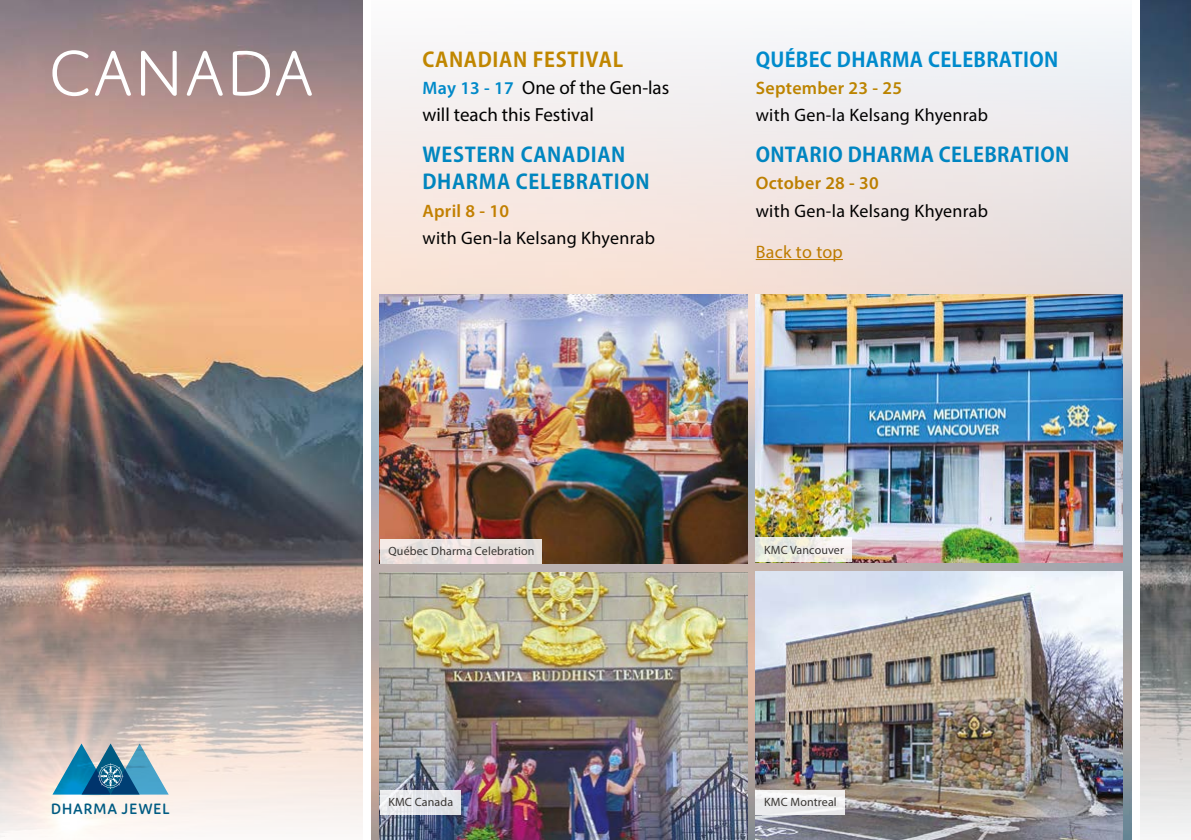
<style>
.page{position:relative;width:1191px;height:840px;background:#fff}
.page>*{position:absolute;margin:0;border:0;box-sizing:border-box;transform-origin:0 0}
.t1{font:300 68px "Domus Titling";letter-spacing:-.01em;color:#fff}
.t2{font:700 20px/27px "Koz Go Pro";letter-spacing:.015em;color:#0092d4}
.t3{font:700 20px "Koz Go Pro";letter-spacing:.03em;color:#c88d00}
.t4{font:19px/27px "Myriad Pro";color:#000}
.t5{font:18px "Myriad Pro";letter-spacing:.015em;color:#000}
.t6{font:600 18px "Myriad Pro";letter-spacing:.015em;color:#c88d00}
.t7{font:18px "Myriad Pro";letter-spacing:.015em;color:#c88d00}
.t8{font:600 16px "Domus";letter-spacing:.065em;color:#005b82}
.t9{font:12px "Myriad Pro";letter-spacing:.01em;color:#383532}
.s1{font-weight:600;font-size:18px;color:#0092d4}
</style>
<div class="page">
<img style="left:0;top:0;width:1191px;height:837px">
<div style="left:363px;top:0;width:777px;height:839px;background:#fff"></div>
<img style="left:371px;top:28px;width:760px;height:811px">
<hr style="left:755px;top:259px;width:88px;height:1px;background:#c88d00">
<img style="left:380px;top:572px;width:367px;height:267px">
<img style="left:755px;top:571px;width:368px;height:268px">
<img style="left:755px;top:295px;width:368px;height:266px">
<img style="left:380px;top:295px;width:367px;height:268px">
<svg style="left:52px;top:743px;width:117px;height:51px;background:#6fa1b7"></svg>
<div style="left:380px;top:789px;width:81px;height:25px;background:linear-gradient(to right,#ecedf0,#dfe1e7)"></div>
<svg style="left:380px;top:539px;width:161px;height:24px;background:#ebe1df"></svg>
<div style="left:755px;top:789px;width:90px;height:25px;background:linear-gradient(to right,#eeeef0,#f1f0f0)"></div>
<svg style="left:755px;top:537px;width:97px;height:24px"></svg>
<h1 class="t1" style="left:48px;top:35px;width:268px">CANADA</h1>
<p class="t3" style="left:422px;top:47px;width:202px">CANADIAN FESTIVAL</p>
<p class="t4" style="left:422px;top:74px;width:248px"><span class="s1">May 13 - 17</span> One of the Gen-las will teach this Festival</p>
<p class="t2" style="left:422px;top:143px;width:228px">WESTERN CANADIAN<br>DHARMA CELEBRATION</p>
<p class="t6" style="left:422px;top:199px;width:88px">April 8 - 10</p>
<p class="t5" style="left:422px;top:226px;width:234px">with Gen-la Kelsang Khyenrab</p>
<p class="t2" style="left:755px;top:48px;width:304px">QUÉBEC DHARMA CELEBRATION</p>
<p class="t6" style="left:755px;top:77px;width:148px">September 23 - 25</p>
<p class="t5" style="left:755px;top:104px;width:234px">with Gen-la Kelsang Khyenrab</p>
<p class="t2" style="left:755px;top:143px;width:315px">ONTARIO DHARMA CELEBRATION</p>
<p class="t6" style="left:755px;top:172px;width:125px">October 28 - 30</p>
<p class="t5" style="left:755px;top:199px;width:234px">with Gen-la Kelsang Khyenrab</p>
<p class="t7" style="left:755px;top:240px;width:89px">Back to top</p>
<p class="t8" style="left:51px;top:799px;width:120px">DHARMA JEWEL</p>
<p class="t9" style="left:388px;top:543px;width:148px">Québec Dharma Celebration</p>
<p class="t9" style="left:388px;top:794px;width:66px">KMC Canada</p>
<p class="t9" style="left:764px;top:542px;width:81px">KMC Vancouver</p>
<p class="t9" style="left:764px;top:794px;width:74px">KMC Montreal</p>
</div>
